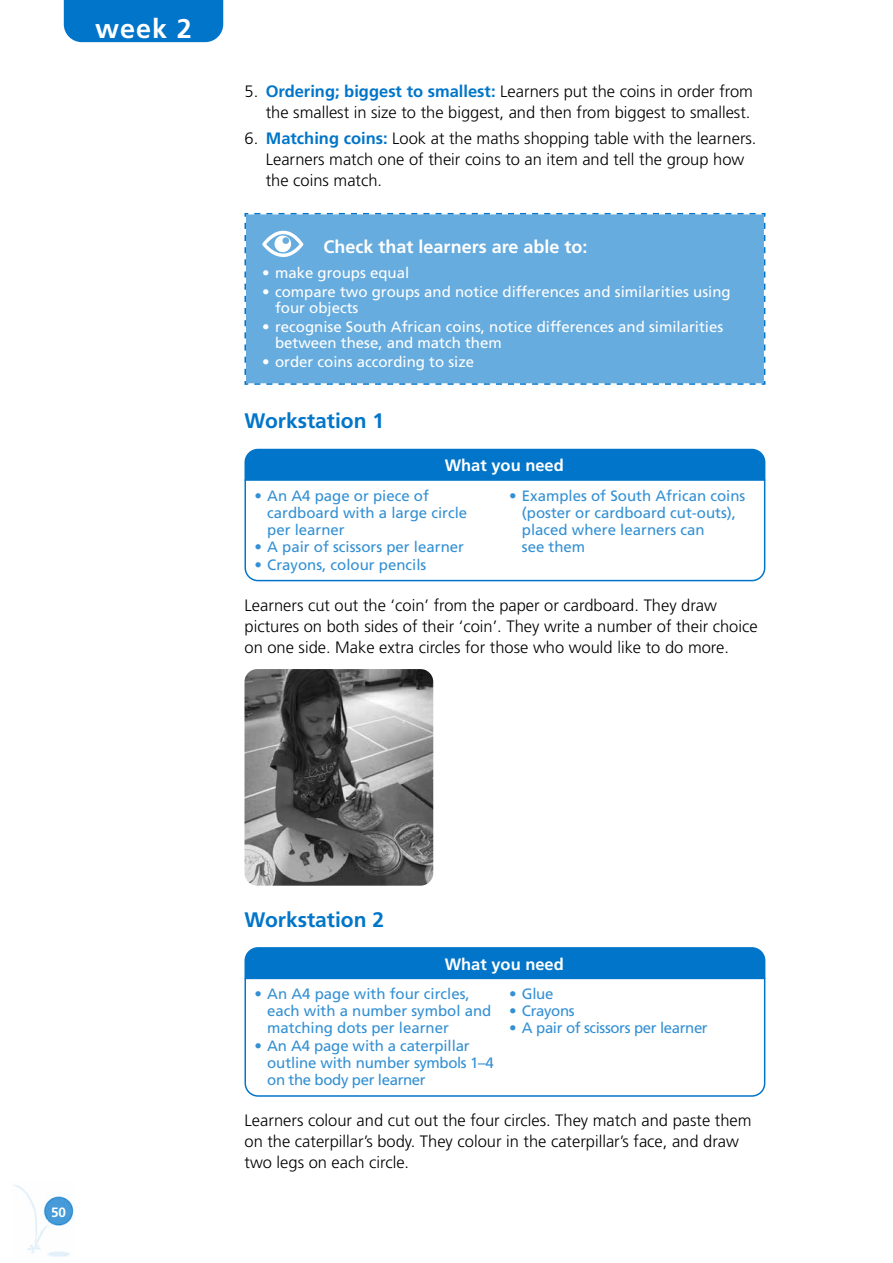
<style>
.page{position:relative;width:893px;height:1263px;background:#fff}
.page>*{position:absolute;margin:0;border:0;box-sizing:border-box;transform-origin:0 0}
.t1{font:700 27px "Frutiger LT Std";color:#fff}
.t2{font:700 21px "Frutiger LT Std";color:#0075c9}
.t3{font:700 18px "Frutiger LT Std";color:#fff}
.t4{font:300 16.5px/21px "Frutiger LT Std";color:#000}
.t5{font:700 16.5px "Frutiger LT Std";color:#fff}
.t6{font:15px/17.2px "Frutiger LT Std";color:#3390d3}
.t7{font:15px/16.5px "Frutiger LT Std";color:#fff}
.t8{font:15px "Frutiger LT Std";letter-spacing:-.025em;color:#3390d3}
.t9{font:700 13.5px "Frutiger LT Std";color:#fff}
.s1{font-weight:700;color:#0075c9}
</style>
<div class="page">
<div style="left:64px;top:0;width:159px;height:42px;background:#0075c9"></div>
<img style="left:13px;top:1185px;width:61px;height:72px">
<svg style="left:244px;top:212px;width:522px;height:169px;background:#7bb7e2"></svg>
<svg style="left:244px;top:381px;width:522px;height:4px;background:#7bb7e2"></svg>
<div style="left:254px;top:213px;width:511px;height:162px;background:#66acde"></div>
<div style="left:245px;top:449px;width:520px;height:42px;background:#0075c9;border-radius:13px"></div>
<div style="left:244px;top:449px;width:521px;height:43px;border:2px solid #0075c9;border-radius:13px"></div>
<svg style="left:244px;top:478px;width:522px;height:104px"></svg>
<img style="left:244px;top:669px;width:189px;height:217px">
<div style="left:245px;top:948px;width:520px;height:41px;background:#0075c9;border-radius:13px"></div>
<div style="left:244px;top:947px;width:521px;height:43px;border:2px solid #0075c9;border-radius:13px"></div>
<svg style="left:244px;top:977px;width:522px;height:120px"></svg>
<h1 class="t1" style="left:95px;top:12px;width:98px">week 2</h1>
<p class="t4" style="left:244px;top:81px;width:510px;text-align:right">5. <span class="s1">Ordering; biggest to smallest:</span> Learners put the coins in order from the smallest in size to the biggest, and then from biggest to smallest.</p>
<p class="t4" style="left:266px;top:128px;width:492px;text-indent:-21px">6. <span class="s1">Matching coins:</span> Look at the maths shopping table with the learners.<br>Learners match one of their coins to an item and tell the group how the coins match.</p>
<p class="t3" style="left:323px;top:236px;width:266px">Check that learners are able to:</p>
<p class="t7" style="left:262px;top:265px;width:148px">• make groups equal</p>
<p class="t7" style="left:275px;top:283px;width:457px;text-indent:-13px">• compare two groups and notice differences and similarities using four objects</p>
<p class="t7" style="left:275px;top:318px;width:450px;text-indent:-13px">• recognise South African coins, notice differences and similarities between these, and match them</p>
<p class="t7" style="left:262px;top:354px;width:213px">• order coins according to size</p>
<p class="t2" style="left:244px;top:409px;width:141px">Workstation 1</p>
<p class="t5" style="left:445px;top:456px;width:121px">What you need</p>
<p class="t6" style="left:267px;top:487px;width:202px;text-indent:-13px">• An A4 page or piece of cardboard with a large circle per learner</p>
<p class="t6" style="left:254px;top:538px;width:211px">• A pair of scissors per learner</p>
<p class="t6" style="left:254px;top:556px;width:173px">• Crayons, colour pencils</p>
<p class="t6" style="left:522px;top:487px;width:225px;text-indent:-13px">• Examples of South African coins (poster or cardboard cut-outs), placed where learners can<br>see them</p>
<p class="t4" style="left:244px;top:595px;width:515px">Learners cut out the ‘coin’ from the paper or cardboard. They draw pictures on both sides of their ‘coin’. They write a number of their choice on one side. Make extra circles for those who would like to do more.</p>
<p class="t9" style="left:51px;top:1204px;width:17px">50</p>
<p class="t2" style="left:244px;top:907px;width:141px">Workstation 2</p>
<p class="t5" style="left:445px;top:954px;width:121px">What you need</p>
<p class="t6" style="left:267px;top:985px;width:226px;text-indent:-13px">• An A4 page with four circles, each with a number symbol and matching dots per learner</p>
<p class="t6" style="left:267px;top:1037px;width:228px;text-indent:-13px">• An A4 page with a caterpillar outline with number symbols 1–4 on the body per learner</p>
<p class="t6" style="left:509px;top:985px;width:46px">• Glue</p>
<p class="t8" style="left:509px;top:1002px;width:67px">• Crayons</p>
<p class="t8" style="left:509px;top:1019px;width:200px">• A pair of scissors per learner</p>
<p class="t4" style="left:244px;top:1110px;width:508px">Learners colour and cut out the four circles. They match and paste them on the caterpillar’s body. They colour in the caterpillar’s face, and draw two legs on each circle.</p>
</div>
